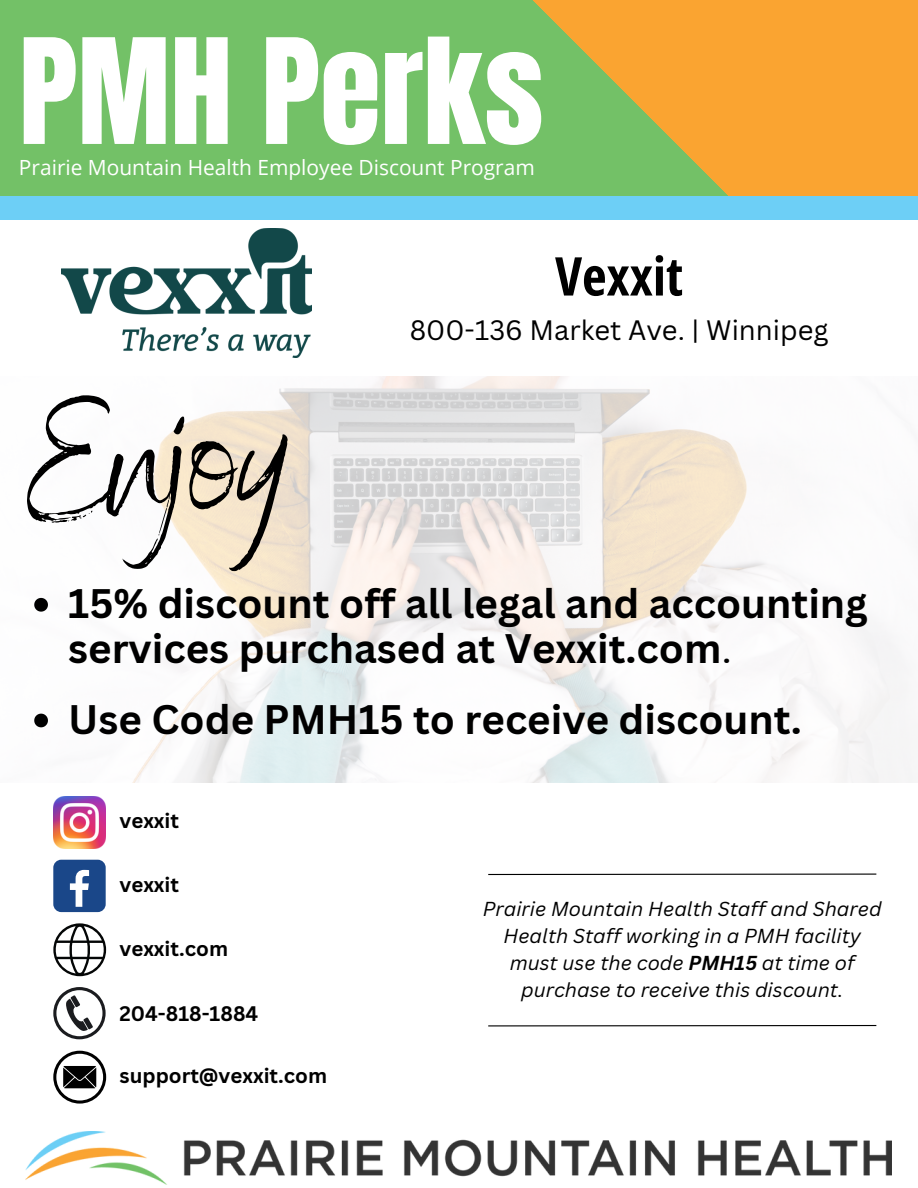
<style>
.page{position:relative;width:918px;height:1188px;background:#fff}
.page>*{position:absolute;margin:0;border:0;box-sizing:border-box;transform-origin:0 0}
.t1{font:168.3px "Benedict";color:#000}
.t2{font:124.35px "Anton";color:#fff}
.t3{font:700 53.4px "Open Sans Condensed";color:#000}
.t4{font:700 40.2px/44.1px "Canva Sans";color:#000}
.t5{font:27.3px "Canva Sans";color:#000}
.t6{font:20.85px "Open Sans";color:#fff}
.t7{font:700 20.55px "Canva Sans";color:#000}
.t8{font:italic 19.65px/27px "Canva Sans";color:#000;text-align:center}
.s1{font-weight:400}
.s2{font-weight:700}
</style>
<div class="page">
<div style="left:0;top:0;width:902px;height:204px;background:#73c167"></div>
<svg style="left:533px;top:0;width:385px;height:196px;fill:#faa431"></svg>
<div style="left:0;top:196px;width:918px;height:25px;background:#6dcff6"></div>
<img style="left:39px;top:377px;width:874px;height:406px">
<img style="left:26px;top:1131px;width:866px;height:53px">
<svg style="left:53px;top:987px;width:53px;height:52px"></svg>
<svg style="left:53px;top:1051px;width:53px;height:53px"></svg>
<hr style="left:488px;top:874px;width:388px;height:1px;background:#000">
<hr style="left:488px;top:1025px;width:388px;height:1px;background:#000">
<img style="left:53px;top:796px;width:53px;height:52px">
<div style="left:53px;top:860px;width:53px;height:52px;background:#1a4789;border-radius:8px"></div>
<svg style="left:70px;top:870px;width:19px;height:37px"></svg>
<svg style="left:53px;top:923px;width:53px;height:53px"></svg>
<img style="left:62px;top:228px;width:249px;height:130px">
<svg style="left:34px;top:598px;width:14px;height:14px"></svg>
<svg style="left:34px;top:714px;width:14px;height:13px"></svg>
<p class="t2" style="left:19px;top:2px;width:526px">PMH Perks</p>
<p class="t6" style="left:19px;top:153px;width:517px">Prairie Mountain Health Employee Discount Program</p>
<p class="t3" style="left:555px;top:239px;width:130px">Vexxit</p>
<p class="t1" style="left:17px;top:360px;width:266px;rotate:-4deg">Enjoy</p>
<p class="t5" style="left:410px;top:311px;width:420px">800-136 Market Ave. | Winnipeg</p>
<p class="t4" style="left:68px;top:581px;width:801px">15% discount off all legal and accounting services purchased at Vexxit.com<span class="s1">.</span></p>
<p class="t4" style="left:68px;top:697px;width:735px">Use Code PMH15 to receive discount.</p>
<p class="t7" style="left:120px;top:806px;width:61px">vexxit</p>
<p class="t7" style="left:120px;top:870px;width:61px">vexxit</p>
<p class="t7" style="left:120px;top:934px;width:110px">vexxit.com</p>
<p class="t7" style="left:120px;top:999px;width:140px">204-818-1884</p>
<p class="t7" style="left:120px;top:1061px;width:209px">support@vexxit.com</p>
<p class="t8" style="left:483px;top:895px;width:400px">Prairie Mountain Health Staff and Shared Health Staff working in a PMH facility must use the code <span class="s2">PMH15</span> at time of purchase to receive this discount.</p>
</div>
